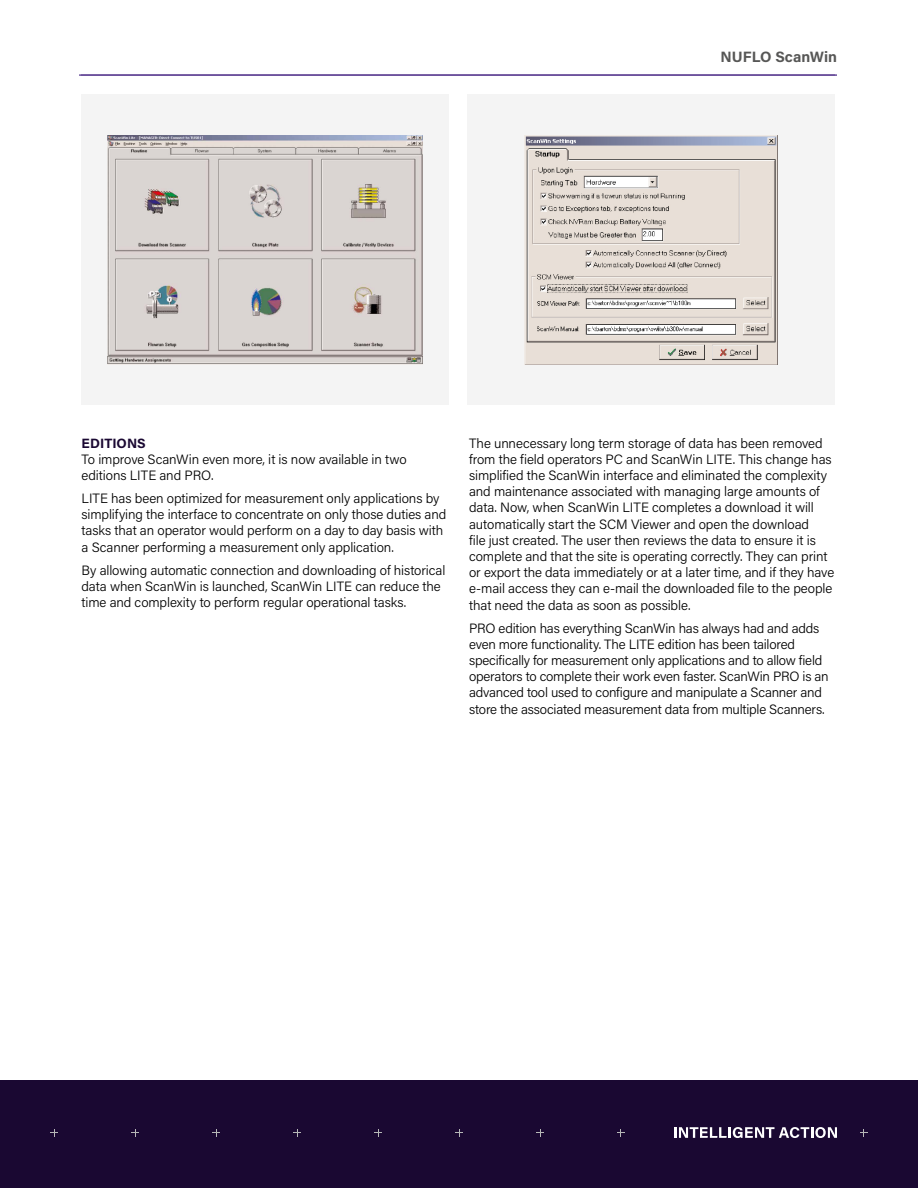
<style>
.page{position:relative;width:918px;height:1188px;background:#fff}
.page>*{position:absolute;margin:0;border:0;box-sizing:border-box;transform-origin:0 0}
.t1{font:700 15px "Acumin Pro";color:#575756}
.t2{font:300 13.5px/16.2px "Acumin Pro";letter-spacing:-.005em;color:#000}
.t3{font:700 13.5px "Acumin Pro";letter-spacing:.005em;color:#1a0832}
</style>
<div class="page">
<div style="left:0;top:1080px;width:918px;height:108px;background:#1a0832"></div>
<hr style="left:81px;top:74px;width:756px;height:2px;background:#6a4f9b">
<hr style="left:79px;top:74px;width:756px;height:2px;background:#6a4f9b">
<div style="left:81px;top:94px;width:368px;height:311px;background:#f4f4f4"></div>
<img style="left:107px;top:135px;width:316px;height:229px">
<div style="left:467px;top:94px;width:368px;height:311px;background:#f4f4f4"></div>
<img style="left:525px;top:135px;width:253px;height:229px">
<svg style="left:617px;top:1129px;width:8px;height:7px"></svg>
<svg style="left:536px;top:1129px;width:8px;height:7px"></svg>
<svg style="left:455px;top:1129px;width:8px;height:7px"></svg>
<svg style="left:374px;top:1129px;width:8px;height:7px"></svg>
<svg style="left:293px;top:1129px;width:8px;height:7px"></svg>
<svg style="left:212px;top:1129px;width:8px;height:7px"></svg>
<svg style="left:131px;top:1129px;width:8px;height:7px"></svg>
<svg style="left:50px;top:1129px;width:8px;height:7px"></svg>
<svg style="left:860px;top:1129px;width:8px;height:7px"></svg>
<svg style="left:674px;top:1127px;width:163px;height:11px"></svg>
<p class="t1" style="left:721px;top:46px;width:118px">NUFLO ScanWin</p>
<p class="t3" style="left:82px;top:433px;width:66px">EDITIONS</p>
<p class="t2" style="left:82px;top:450px;width:327px">To improve ScanWin even more, it is now available in two editions LITE and PRO.</p>
<p class="t2" style="left:82px;top:490px;width:366px">LITE has been optimized for measurement only applications by simplifying the interface to concentrate on only those duties and tasks that an operator would perform on a day to day basis with a Scanner performing a measurement only application.</p>
<p class="t2" style="left:82px;top:561px;width:365px">By allowing automatic connection and downloading of historical data when ScanWin is launched, ScanWin LITE can reduce the time and complexity to perform regular operational tasks.</p>
<p class="t2" style="left:469px;top:434px;width:367px">The unnecessary long term storage of data has been removed from the field operators PC and ScanWin LITE. This change has simplified the ScanWin interface and eliminated the complexity and maintenance associated with managing large amounts of data. Now, when ScanWin LITE completes a download it will automatically start the SCM Viewer and open the download<br>file just created. The user then reviews the data to ensure it is complete and that the site is operating correctly. They can print or export the data immediately or at a later time, and if they have e-mail access they can e-mail the downloaded file to the people that need the data as soon as possible.</p>
<p class="t2" style="left:469px;top:619px;width:361px">PRO edition has everything ScanWin has always had and adds even more functionality. The LITE edition has been tailored specifically for measurement only applications and to allow field operators to complete their work even faster. ScanWin PRO is an advanced tool used to configure and manipulate a Scanner and store the associated measurement data from multiple Scanners.</p>
</div>
